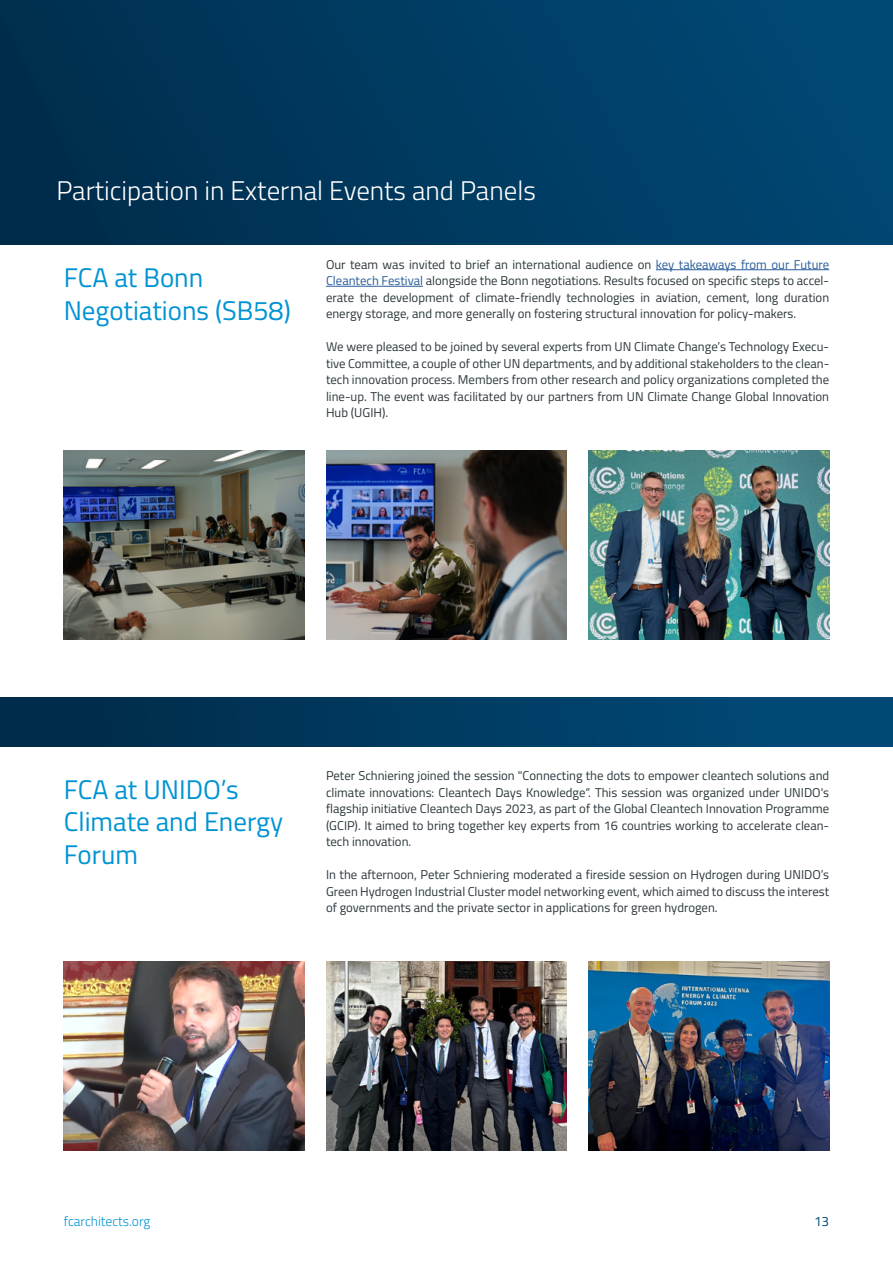
<style>
.page{position:relative;width:893px;height:1263px;background:#fff}
.page>*{position:absolute;margin:0;border:0;box-sizing:border-box;transform-origin:0 0}
.t1{font:27px/32.4px "Titillium Web";color:#0093d3}
.t2{font:300 27px "Titillium Web";color:#fff}
.t3{font:300 13.5px "Titillium Web";color:#0093d3}
.t4{font:13.5px "Titillium Web";color:#004977}
.t5{font:12.75px/16.5px "Titillium Web";color:#2a363b;text-align:justify}
.s1{color:#275b9b}
</style>
<div class="page">
<div style="left:0;top:0;width:893px;height:244px;background:linear-gradient(to right,#002e4d,#004976)"></div>
<div style="left:0;top:14px;width:111px;height:230px;background:#002c4b"></div>
<div style="left:0;top:698px;width:893px;height:48px;background:linear-gradient(to right,#002a47,#004c7b)"></div>
<img style="left:64px;top:962px;width:241px;height:189px">
<img style="left:326px;top:962px;width:241px;height:189px">
<img style="left:588px;top:962px;width:241px;height:189px">
<hr style="left:656px;top:269px;width:173px;height:1px;background:#275b9b">
<hr style="left:326px;top:286px;width:97px;height:1px;background:#275b9b">
<img style="left:64px;top:450px;width:241px;height:189px">
<img style="left:326px;top:450px;width:241px;height:189px">
<img style="left:588px;top:450px;width:241px;height:189px">
<h1 class="t2" style="left:56px;top:171px;width:481px">Participation in External Events and Panels</h1>
<h1 class="t1" style="left:64px;top:260px;width:229px">FCA at Bonn<br>Negotiations (SB58)</h1>
<p class="t5" style="left:326px;top:255px;width:505px">Our team was invited to brief an international audience on <span class="s1">key takeaways from our Future Cleantech Festival</span> alongside the Bonn negotiations. Results focused on specific steps to accel&shy;erate the development of climate-friendly technologies in aviation, cement, long duration energy storage, and more generally on fostering structural innovation for policy-makers.</p>
<p class="t5" style="left:326px;top:338px;width:505px">We were pleased to be joined by several experts from UN Climate Change’s Technology Execu&shy;tive Committee, a couple of other UN departments, and by additional stakeholders to the clean&shy;tech innovation process. Members from other research and policy organizations completed the line-up. The event was facilitated by our partners from UN Climate Change Global Innovation Hub (UGIH).</p>
<h1 class="t1" style="left:64px;top:772px;width:221px">FCA at UNIDO’s<br>Climate and Energy<br>Forum</h1>
<p class="t5" style="left:326px;top:767px;width:505px">Peter Schniering joined the session "Connecting the dots to empower cleantech solutions and climate innovations: Cleantech Days Knowledge“. This session was organized under UNIDO's flagship initiative Cleantech Days 2023, as part of the Global Cleantech Innovation Programme (GCIP). It aimed to bring together key experts from 16 countries working to accelerate clean&shy;tech innovation.</p>
<p class="t5" style="left:326px;top:866px;width:505px">In the afternoon, Peter Schniering moderated a fireside session on Hydrogen during UNIDO’s Green Hydrogen Industrial Cluster model networking event, which aimed to discuss the interest of governments and the private sector in applications for green hydrogen.</p>
<p class="t3" style="left:64px;top:1211px;width:88px">fcarchitects.org</p>
<p class="t4" style="left:814px;top:1211px;width:17px">13</p>
</div>
